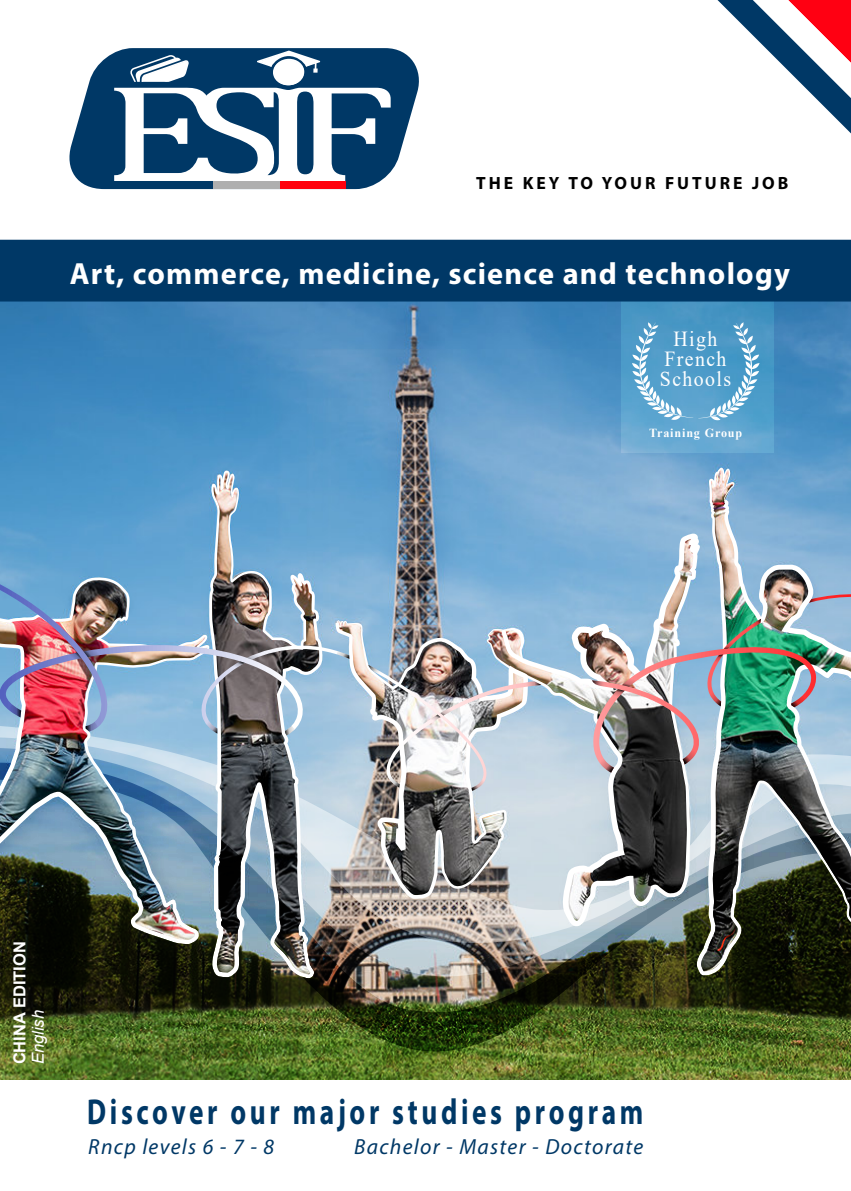
<style>
.page{position:relative;width:851px;height:1191px;background:#fff}
.page>*{position:absolute;margin:0;border:0;box-sizing:border-box;transform-origin:0 0}
.t1{font:700 36.15px "Myriad Pro";letter-spacing:.135em;color:#003866;scale:.76 1}
.t2{font:700 30.75px "Myriad Pro";letter-spacing:.04em;color:#fff}
.t3{font:italic 21.9px "Myriad Pro";letter-spacing:.06em;color:#003866}
.t4{font:21.45px/20px "Times New Roman";letter-spacing:.07em;color:#fff;text-align:center;scale:.93 1}
.t5{font:700 17.7px "Myriad Pro";letter-spacing:.17em;color:#000}
.t6{font:700 16.5px "Arial";color:#fff}
.t7{font:italic 16.5px "Arial";color:#fff}
.t8{font:700 12.3px "Times New Roman";letter-spacing:.07em;color:#fff}
</style>
<div class="page">
<img style="left:0;top:301px;width:850px;height:253px">
<div style="left:621px;top:301px;width:152px;height:152px;background:#fff;opacity:.16"></div>
<svg style="left:632px;top:322px;width:127px;height:99px;background:#65a8cf"></svg>
<div style="left:0;top:240px;width:850px;height:61px;background:#003866"></div>
<svg style="left:209px;top:470px;width:113px;height:84px;background:#72a7ce"></svg>
<svg style="left:486px;top:533px;width:210px;height:21px;background:#82b3d8"></svg>
<svg style="left:696px;top:467px;width:154px;height:87px;background:#84aed1"></svg>
<svg style="left:717px;top:0;width:133px;height:133px"></svg>
<img style="left:0;top:794px;width:850px;height:286px">
<svg style="left:737px;top:794px;width:113px;height:80px;background:#808b91"></svg>
<svg style="left:687px;top:816px;width:25px;height:61px"></svg>
<img style="left:297px;top:796px;width:343px;height:218px">
<img style="left:0;top:554px;width:850px;height:240px">
<svg style="left:0;top:704px;width:21px;height:137px;background:#84a0b6"></svg>
<svg style="left:285px;top:726px;width:10px;height:9px"></svg>
<svg style="left:86px;top:721px;width:134px;height:150px;background:#84a6bf"></svg>
<svg style="left:388px;top:775px;width:11px;height:12px"></svg>
<svg style="left:337px;top:651px;width:12px;height:8px"></svg>
<svg style="left:751px;top:619px;width:9px;height:8px"></svg>
<svg style="left:524px;top:681px;width:17px;height:6px"></svg>
<img style="left:368px;top:664px;width:16px;height:12px">
<svg style="left:809px;top:597px;width:13px;height:5px"></svg>
<img style="left:592px;top:680px;width:17px;height:7px">
<svg style="left:471px;top:779px;width:14px;height:12px"></svg>
<svg style="left:682px;top:749px;width:14px;height:15px"></svg>
<svg style="left:598px;top:758px;width:16px;height:14px"></svg>
<svg style="left:709px;top:692px;width:12px;height:14px"></svg>
<svg style="left:791px;top:695px;width:15px;height:12px"></svg>
<svg style="left:714px;top:641px;width:19px;height:21px"></svg>
<svg style="left:612px;top:677px;width:24px;height:21px"></svg>
<svg style="left:430px;top:707px;width:23px;height:15px"></svg>
<svg style="left:232px;top:653px;width:29px;height:16px"></svg>
<svg style="left:68px;top:649px;width:32px;height:11px"></svg>
<svg style="left:69px;top:48px;width:350px;height:141px;fill:#003866"></svg>
<div style="left:213px;top:181px;width:76px;height:8px;background:#afafaf"></div>
<div style="left:280px;top:181px;width:65px;height:8px;background:#ff000d"></div>
<div style="left:111px;top:181px;width:102px;height:8px;background:#003866"></div>
<svg style="left:114px;top:51px;width:276px;height:135px"></svg>
<p class="t5" style="left:476px;top:175px;width:314px">THE KEY TO YOUR FUTURE JOB</p>
<p class="t2" style="left:70px;top:261px;width:721px">Art, commerce, medicine, science and technology</p>
<p class="t4" style="left:659px;top:331px;width:78px">High<br>French<br>Schools</p>
<p class="t8" style="left:649px;top:429px;width:95px">Training Group</p>
<p class="t6" style="left:13px;top:1064px;width:125px;rotate:-90deg">CHINA EDITION</p>
<p class="t7" style="left:32px;top:1064px;width:56px;rotate:-90deg">English</p>
<p class="t1" style="left:87px;top:1097px;width:733px">Discover our major studies program</p>
<p class="t3" style="left:88px;top:1137px;width:187px">Rncp levels 6 - 7 - 8</p>
<p class="t3" style="left:354px;top:1137px;width:290px">Bachelor - Master - Doctorate</p>
</div>
